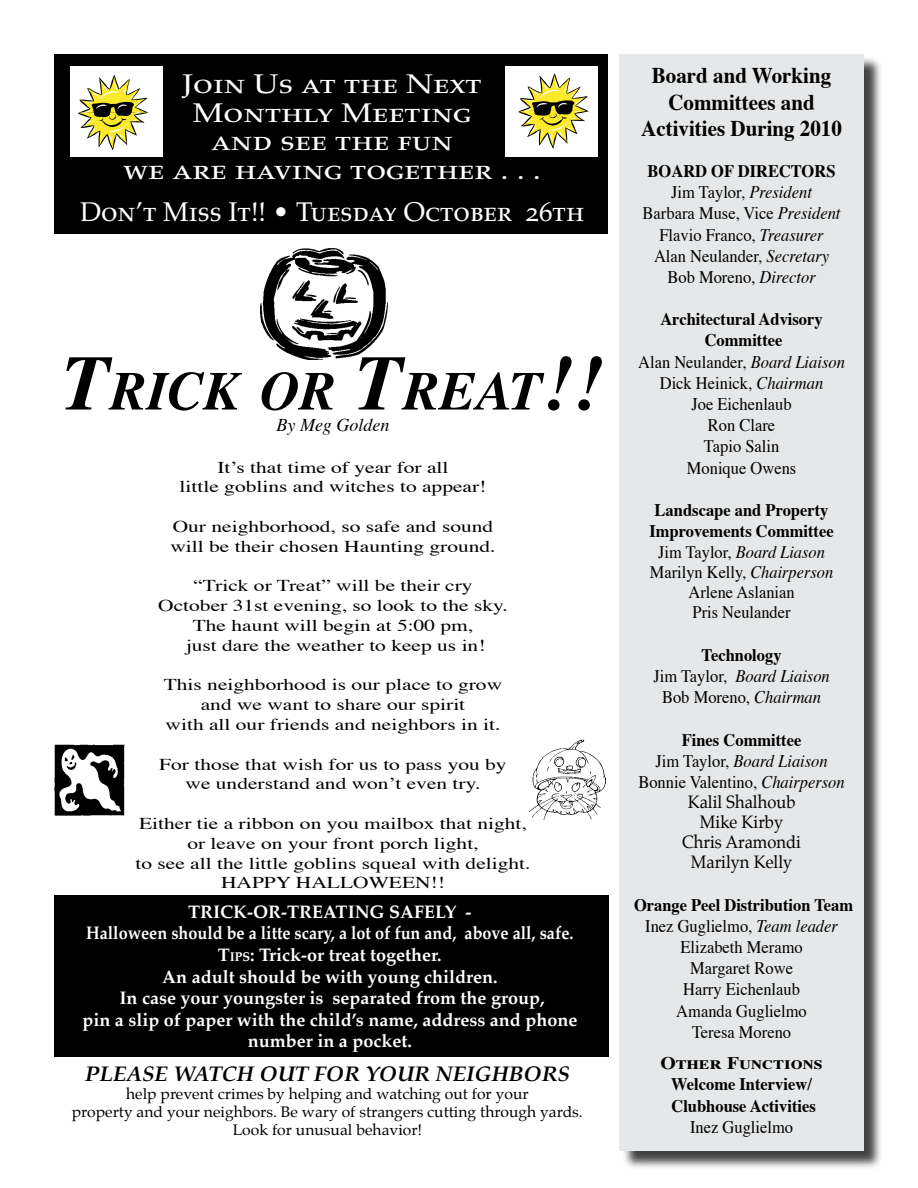
<style>
.page{position:relative;width:918px;height:1188px;background:#fff}
.page>*{position:absolute;margin:0;border:0;box-sizing:border-box;transform-origin:0 0}
.t1{font:italic 700 54.6px "Times";color:#000}
.t2{font:27px/28.5px "Palatino SC";color:#fff;text-align:center;scale:1.2 1}
.t3{font:27px "Palatino SC";color:#fff}
.t4{font:700 22.5px/27px "Times";color:#000;text-align:center;scale:.93 1}
.t5{font:italic 700 21px "Palatino";color:#000;scale:1.05 1}
.t6{font:700 18px/21.6px "Palatino";color:#fff;text-align:center}
.t7{font:italic 18px "Times";color:#000}
.t8{font:17.7px/21.1px "Times";color:#000;text-align:center;scale:.93 1}
.t9{font:700 17.7px/21.1px "Times";color:#000;scale:.93 1}
.t10{font:17.7px/20.1px "Palatino";color:#000;text-align:center;scale:.93 1}
.t11{font:17.7px "Times Bold SC";color:#000;scale:1.12 1}
.t12{font:17.55px/20.1px "Times";color:#000;text-align:center;scale:.93 1}
.t13{font:16.5px/19.8px "Times";color:#000;text-align:center;scale:1.3 1}
.t14{font:15px/18px "Palatino";color:#000;text-align:center;scale:1.05 1}
.s1{font-size:78px}
.s2{font-size:12.6px}
.s3{font-weight:700}
.s4{font-style:italic}
.s5{font-size:17.7px}
</style>
<div class="page">
<div style="left:54px;top:54px;width:554px;height:180px;background:#000"></div>
<div style="left:621px;top:56px;width:264px;height:1114px;background:#000;opacity:.75"></div>
<div style="left:620px;top:54px;width:244px;height:1096px;background:#e6e7e8"></div>
<div style="left:70px;top:66px;width:93px;height:91px;background:#fff"></div>
<svg style="left:78px;top:75px;width:70px;height:75px"></svg>
<div style="left:506px;top:66px;width:92px;height:91px;background:#fff"></div>
<svg style="left:518px;top:74px;width:71px;height:74px"></svg>
<img style="left:261px;top:248px;width:127px;height:112px">
<img style="left:54px;top:744px;width:71px;height:71px">
<img style="left:530px;top:740px;width:75px;height:80px">
<div style="left:54px;top:896px;width:554px;height:162px;background:#000"></div>
<h2 class="t2" style="left:123px;top:70px;width:350px">Join Us at the Next<br>Monthly Meeting<br>and see the fun<br>we are having together . . .</h2>
<h2 class="t3" style="left:80px;top:195px;width:505px">Don’t Miss It!! • Tuesday October 26th</h2>
<h1 class="t1" style="left:63px;top:340px;width:542px"><span class="s1">T</span>RICK OR <span class="s1">T</span>REAT<span class="s1">!!</span></h1>
<p class="t7" style="left:277px;top:409px;width:114px">By Meg Golden</p>
<p class="t13" style="left:180px;top:456px;width:238px">It’s that time of year for all<br>little goblins and witches to appear!</p>
<p class="t13" style="left:170px;top:515px;width:252px;text-align:left">Our neighborhood, so safe and sound will be their chosen Haunting ground.</p>
<p class="t13" style="left:158px;top:574px;width:270px">“Trick or Treat” will be their cry October 31st evening, so look to the sky.<br>The haunt will begin at 5:00 pm,<br>just dare the weather to keep us in!</p>
<p class="t13" style="left:164px;top:673px;width:262px">This neighborhood is our place to grow and we want to share our spirit<br>with all our friends and neighbors in it.</p>
<p class="t13" style="left:159px;top:753px;width:269px">For those that wish for us to pass you by we understand and won’t even try.</p>
<p class="t13" style="left:136px;top:812px;width:305px">Either tie a ribbon on you mailbox that night, or leave on your front porch light,<br>to see all the little goblins squeal with delight.<br>HAPPY HALLOWEEN!!</p>
<p class="t6" style="left:82px;top:903px;width:496px">Trick-or-treating safely -<br>Halloween should be a litte scary, a lot of fun and, above all, safe.<br>T<span class="s2">ips</span>: Trick-or treat together.<br>An adult should be with young children.<br>In case your youngster is separated from the group,<br>pin a slip of paper with the child’s name, address and phone number in a pocket.</p>
<p class="t5" style="left:85px;top:1061px;width:463px">PLEASE WATCH OUT FOR YOUR NEIGHBORS</p>
<p class="t14" style="left:72px;top:1086px;width:488px">help prevent crimes by helping and watching out for your<br>property and your neighbors. Be wary of strangers cutting through yards.<br>Look for unusual behavior!</p>
<h3 class="t4" style="left:641px;top:59px;width:217px">Board and Working<br>Committees and<br>Activities During 2010</h3>
<p class="t8" style="left:643px;top:159px;width:214px"><span class="s3">Board Of Directors<br></span>Jim Taylor, <span class="s4">President<br></span>Barbara Muse, Vice <span class="s4">President<br></span>Flavio Franco, <span class="s4">Treasurer<br></span>Alan Neulander, <span class="s4">Secretary<br></span>Bob Moreno, <span class="s4">Director</span></p>
<p class="t8" style="left:638px;top:307px;width:224px"><span class="s3">Architectural Advisory<br>Committee<br></span>Alan Neulander, <span class="s4">Board Liaison<br></span>Dick Heinick, <span class="s4">Chairman<br></span>Joe Eichenlaub<br>Ron Clare<br>Tapio Salin<br>Monique Owens</p>
<p class="t9" style="left:649px;top:498px;width:200px">Landscape and Property<br>Improvements Committee</p>
<p class="t12" style="left:650px;top:541px;width:199px">Jim Taylor, <span class="s4">Board Liason<br></span>Marilyn Kelly, <span class="s4">Chairperson<br></span>Arlene Aslanian<br>Pris Neulande<span class="s5">r</span></p>
<p class="t8" style="left:653px;top:643px;width:191px"><span class="s3">Technology<br></span>Jim Taylor, <span class="s4">Board Liaison<br></span>Bob Moreno, <span class="s4">Chairman</span></p>
<p class="t8" style="left:638px;top:728px;width:223px"><span class="s3">Fines Committee<br></span>Jim Taylor, <span class="s4">Board Liaison<br></span>Bonnie Valentino, <span class="s4">Chairperson</span></p>
<p class="t10" style="left:682px;top:793px;width:129px">Kalil Shalhoub<br>Mike Kirby<br>Chris Aramondi<br>Marilyn Kelly</p>
<p class="t8" style="left:634px;top:893px;width:237px"><span class="s3">Orange Peel Distribution Team<br></span>Inez Guglielmo, <span class="s4">Team leader<br></span>Elizabeth Meramo<br>Margaret Rowe<br>Harry Eichenlaub<br>Amanda Guglielmo<br>Teresa Moreno</p>
<p class="t11" style="left:660px;top:1053px;width:146px">Other Functions</p>
<p class="t9" style="left:671px;top:1072px;width:157px">Welcome Interview/<br>Clubhouse Activities</p>
<p class="t8" style="left:690px;top:1115px;width:112px">Inez Guglielmo</p>
</div>
